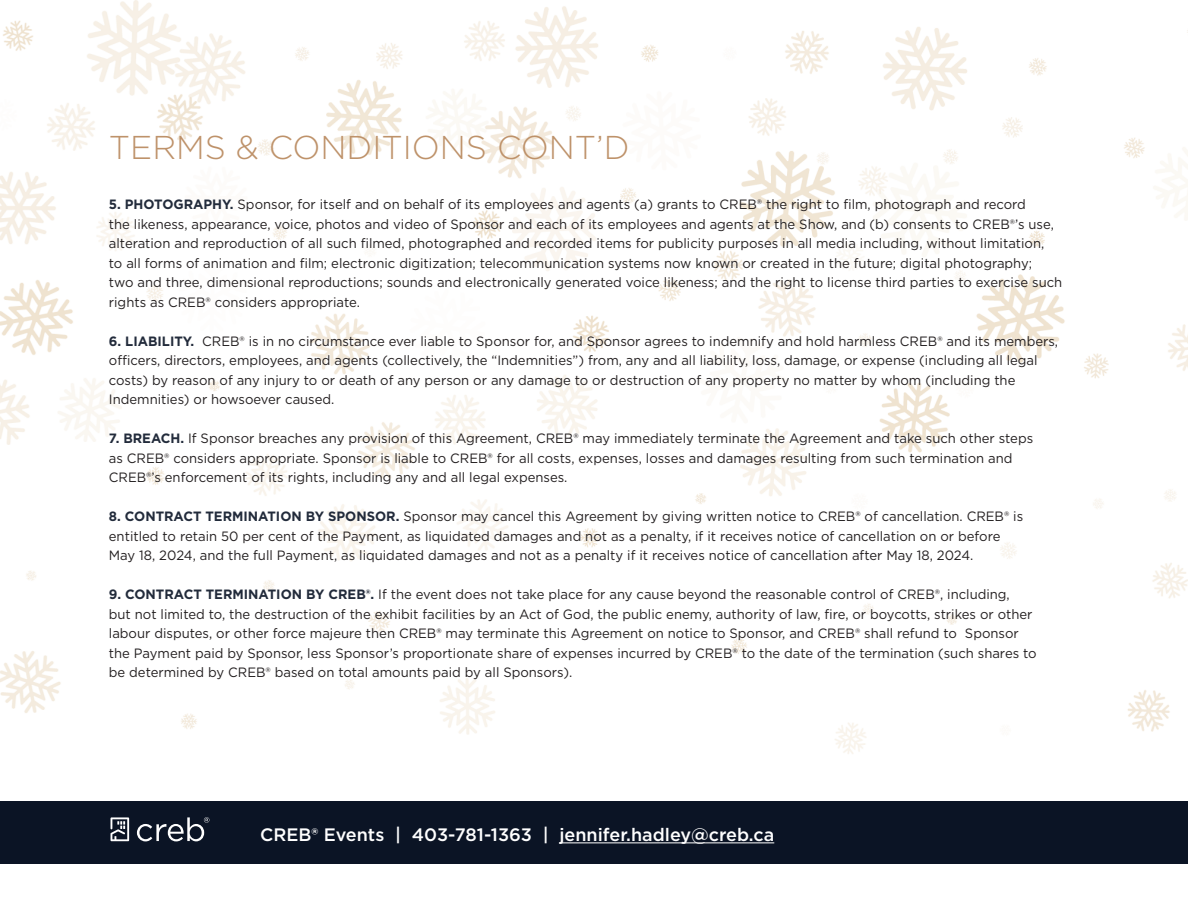
<style>
.page{position:relative;width:1188px;height:918px;background:#fff}
.page>*{position:absolute;margin:0;border:0;box-sizing:border-box;transform-origin:0 0}
.t1{font:300 33px "Gotham";color:#be926a}
.t2{font:500 18px "Gotham";color:#fff}
.t3{font:13.5px/19.5px "Gotham";color:#231f20}
.s1{font-weight:700;color:#222b3b}
</style>
<div class="page">
<div style="left:0;top:800px;width:1188px;height:64px;background:#0b1425"></div>
<svg style="left:137px;top:817px;width:72px;height:24px"></svg>
<svg style="left:111px;top:817px;width:18px;height:24px"></svg>
<hr style="left:559px;top:842px;width:215px;height:1px;background:#fff">
<img style="left:1px;top:1px;width:1186px;height:753px">
<p class="t1" style="left:109px;top:126px;width:522px">TERMS &amp; CONDITIONS CONT’D</p>
<p class="t3" style="left:109px;top:194px;width:947px"><span class="s1">5. PHOTOGRAPHY.</span> Sponsor, for itself and on behalf of its employees and agents (a) grants to CREB® the right to film, photograph and record<br>the likeness, appearance, voice, photos and video of Sponsor and each of its employees and agents at the Show, and (b) consents to CREB®’s use, alteration and reproduction of all such filmed, photographed and recorded items for publicity purposes in all media including, without limitation, to all forms of animation and film; electronic digitization; telecommunication systems now known or created in the future; digital photography;</p>
<p class="t3" style="left:109px;top:272px;width:955px">two and three, dimensional reproductions; sounds and electronically generated voice likeness; and the right to license third parties to exercise such rights as CREB® considers appropriate.</p>
<p class="t3" style="left:109px;top:331px;width:951px"><span class="s1">6. LIABILITY.</span> CREB® is in no circumstance ever liable to Sponsor for, and Sponsor agrees to indemnify and hold harmless CREB® and its members, officers, directors, employees, and agents (collectively, the “Indemnities”) from, any and all liability, loss, damage, or expense (including all legal costs) by reason of any injury to or death of any person or any damage to or destruction of any property no matter by whom (including the Indemnities) or howsoever caused.</p>
<p class="t3" style="left:109px;top:428px;width:926px"><span class="s1">7. BREACH.</span> If Sponsor breaches any provision of this Agreement, CREB® may immediately terminate the Agreement and take such other steps as CREB® considers appropriate. Sponsor is liable to CREB® for all costs, expenses, losses and damages resulting from such termination and</p>
<p class="t3" style="left:109px;top:467px;width:460px">CREB®’s enforcement of its rights, including any and all legal expenses.</p>
<p class="t3" style="left:109px;top:506px;width:916px"><span class="s1">8. CONTRACT TERMINATION BY SPONSOR.</span> Sponsor may cancel this Agreement by giving written notice to CREB® of cancellation. CREB® is</p>
<p class="t3" style="left:109px;top:526px;width:893px">entitled to retain 50 per cent of the Payment, as liquidated damages and not as a penalty, if it receives notice of cancellation on or before<br>May 18, 2024, and the full Payment, as liquidated damages and not as a penalty if it receives notice of cancellation after May 18, 2024.</p>
<p class="t3" style="left:109px;top:584px;width:902px"><span class="s1">9. CONTRACT TERMINATION BY CREB®.</span> If the event does not take place for any cause beyond the reasonable control of CREB®, including,</p>
<p class="t3" style="left:109px;top:604px;width:929px">but not limited to, the destruction of the exhibit facilities by an Act of God, the public enemy, authority of law, fire, or boycotts, strikes or other labour disputes, or other force majeure then CREB® may terminate this Agreement on notice to Sponsor, and CREB® shall refund to Sponsor the Payment paid by Sponsor, less Sponsor’s proportionate share of expenses incurred by CREB® to the date of the termination (such shares to be determined by CREB® based on total amounts paid by all Sponsors).</p>
<h2 class="t2" style="left:260px;top:823px;width:516px">CREB® Events | 403-781-1363 | jennifer.hadley@creb.ca</h2>
</div>
